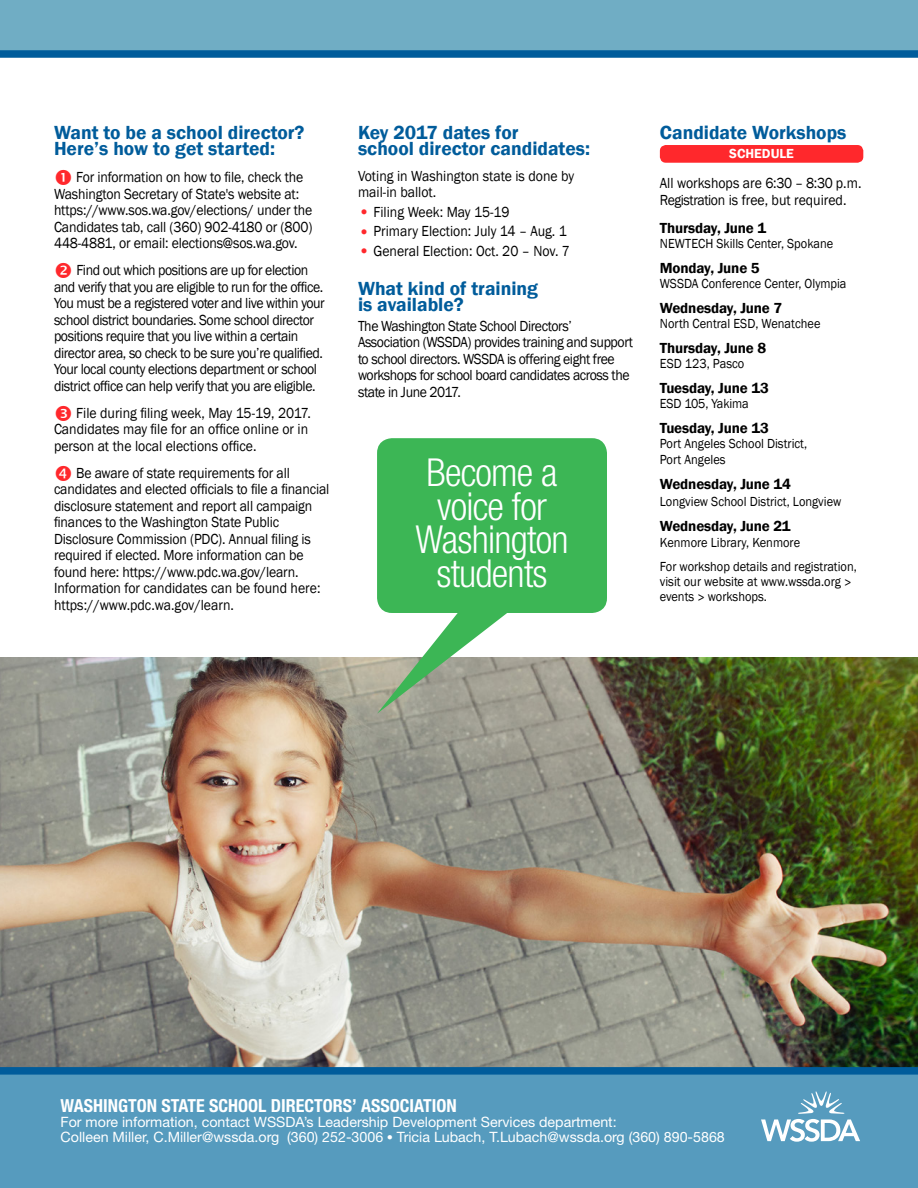
<style>
.page{position:relative;width:918px;height:1188px;background:#fff}
.page>*{position:absolute;margin:0;border:0;box-sizing:border-box;transform-origin:0 0}
.Subhead{font:300 condensed 38.55px/33.6px "Helvetica Neue LT Pro";letter-spacing:-.02em;color:#fff;text-align:center}
.Subhead-2{font:600 19.5px/16.5px "Franklin Gothic";color:#005c9b}
.t1{font:700 condensed 18px "Helvetica Neue LT Pro";color:#fff}
.Subhead-3{font:15px/16.5px "Franklin Gothic";letter-spacing:-.01em;color:#000;scale:.92 1}
.Subhead-4{font:15px/16.5px "Franklin Gothic";letter-spacing:-.03em;color:#000;scale:.92 1}
.Subhead-5{font:600 15px "Franklin Gothic";letter-spacing:-.01em;color:#000}
.t2{font:14.25px/15px "Helvetica Neue LT Std";color:#fff}
.Subhead-6{font:13.5px/15px "Franklin Gothic";color:#000;scale:.92 1}
.Subhead-7{font:600 13.5px "Franklin Gothic";color:#fff}
.s1{font-size:18px;color:#ff282c}
</style>
<div class="page">
<div style="left:660px;top:145px;width:203px;height:18px;background:#ff282c;border-radius:6px"></div>
<img style="left:0;top:658px;width:918px;height:409px">
<div style="left:0;top:1075px;width:918px;height:113px;background:#569bbe"></div>
<svg style="left:761px;top:1091px;width:99px;height:51px"></svg>
<div style="left:0;top:0;width:918px;height:54px;background:#70adc4"></div>
<div style="left:377px;top:438px;width:230px;height:175px;background:#3cb655;border-radius:15px"></div>
<svg style="left:377px;top:606px;width:139px;height:108px"></svg>
<div style="left:0;top:50px;width:918px;height:8px;background:#005c9b"></div>
<div style="left:0;top:1067px;width:918px;height:8px;background:#005c9b"></div>
<p class="Subhead-2" style="left:54px;top:124px;width:252px">Want to be a school director?<br>Here’s how to get started:</p>
<p class="Subhead-3" style="left:54px;top:169px;width:282px;text-indent:22px">For information on how to file, check the Washington Secretary of State's website at: https://www.sos.wa.gov/elections/ under the Candidates tab, call (360) 902-4180 or (800)<br>448-4881, or email: elections@sos.wa.gov.</p>
<p class="Subhead-4" style="left:54px;top:262px;width:296px;text-indent:22px">Find out which positions are up for election and verify that you are eligible to run for the office.<br>You must be a registered voter and live within your school district boundaries. Some school director positions require that you live within a certain director area, so check to be sure you’re qualified.<br>Your local county elections department or school district office can help verify that you are eligible.</p>
<p class="Subhead-3" style="left:54px;top:405px;width:281px;text-indent:22px">File during filing week, May 15-19, 2017.<br>Candidates may file for an office online or in person at the local elections office.</p>
<p class="Subhead-3" style="left:54px;top:465px;width:301px;text-indent:22px">Be aware of state requirements for all candidates and elected officials to file a financial disclosure statement and report all campaign finances to the Washington State Public Disclosure Commission (PDC). Annual filing is required if elected. More information can be found here: https://www.pdc.wa.gov/learn.</p>
<p class="Subhead-3" style="left:54px;top:580px;width:291px">Information for candidates can be found here: https://www.pdc.wa.gov/learn.</p>
<p class="Subhead-2" style="left:358px;top:124px;width:234px">Key 2017 dates for<br>school director candidates:</p>
<p class="Subhead-3" style="left:358px;top:168px;width:236px">Voting in Washington state is done by mail-in ballot.</p>
<p class="Subhead-3" style="left:358px;top:204px;width:166px"><span class="s1">•</span> Filing Week: May 15-19</p>
<p class="Subhead-3" style="left:358px;top:223px;width:229px"><span class="s1">•</span> Primary Election: July 14 – Aug. 1</p>
<p class="Subhead-3" style="left:358px;top:243px;width:232px"><span class="s1">•</span> General Election: Oct. 20 – Nov. 7</p>
<p class="Subhead-2" style="left:358px;top:280px;width:182px">What kind of training is available?</p>
<p class="Subhead-4" style="left:358px;top:318px;width:301px">The Washington State School Directors’ Association (WSSDA) provides training and support to school directors. WSSDA is offering eight free workshops for school board candidates across the state in June 2017.</p>
<p class="Subhead" style="left:415px;top:455px;width:155px">Become a voice for<br>Washington students</p>
<p class="Subhead-2" style="left:660px;top:125px;width:188px">Candidate Workshops</p>
<p class="Subhead-7" style="left:729px;top:146px;width:66px">SCHEDULE</p>
<p class="Subhead-3" style="left:660px;top:176px;width:221px">All workshops are 6:30 – 8:30 p.m.<br>Registration is free, but required.</p>
<p class="Subhead-5" style="left:660px;top:219px;width:108px">Thursday, June 1</p>
<p class="Subhead-6" style="left:660px;top:237px;width:190px">NEWTECH Skills Center, Spokane</p>
<p class="Subhead-5" style="left:660px;top:259px;width:101px">Monday, June 5</p>
<p class="Subhead-6" style="left:660px;top:277px;width:204px">WSSDA Conference Center, Olympia</p>
<p class="Subhead-5" style="left:660px;top:299px;width:124px">Wednesday, June 7</p>
<p class="Subhead-6" style="left:660px;top:317px;width:176px">North Central ESD, Wenatchee</p>
<p class="Subhead-5" style="left:660px;top:339px;width:108px">Thursday, June 8</p>
<p class="Subhead-6" style="left:660px;top:356px;width:93px">ESD 123, Pasco</p>
<p class="Subhead-5" style="left:660px;top:379px;width:111px">Tuesday, June 13</p>
<p class="Subhead-6" style="left:660px;top:396px;width:98px">ESD 105, Yakima</p>
<p class="Subhead-5" style="left:660px;top:419px;width:111px">Tuesday, June 13</p>
<p class="Subhead-6" style="left:660px;top:436px;width:162px;line-height:16.5px">Port Angeles School District,<br>Port Angeles</p>
<p class="Subhead-5" style="left:660px;top:475px;width:133px">Wednesday, June 14</p>
<p class="Subhead-6" style="left:660px;top:494px;width:199px">Longview School District, Longview</p>
<p class="Subhead-5" style="left:660px;top:517px;width:132px">Wednesday, June 21</p>
<p class="Subhead-6" style="left:660px;top:536px;width:154px">Kenmore Library, Kenmore</p>
<p class="Subhead-6" style="left:660px;top:560px;width:216px">For workshop details and registration, visit our website at www.wssda.org &gt; events &gt; workshops.</p>
<p class="t1" style="left:61px;top:1094px;width:398px">WASHINGTON STATE SCHOOL DIRECTORS’ ASSOCIATION</p>
<p class="t2" style="left:61px;top:1114px;width:666px">For more information, contact WSSDA’s Leadership Development Services department:<br>Colleen Miller, C.Miller@wssda.org (360) 252-3006 ● Tricia Lubach, T.Lubach@wssda.org (360) 890-5868</p>
</div>
